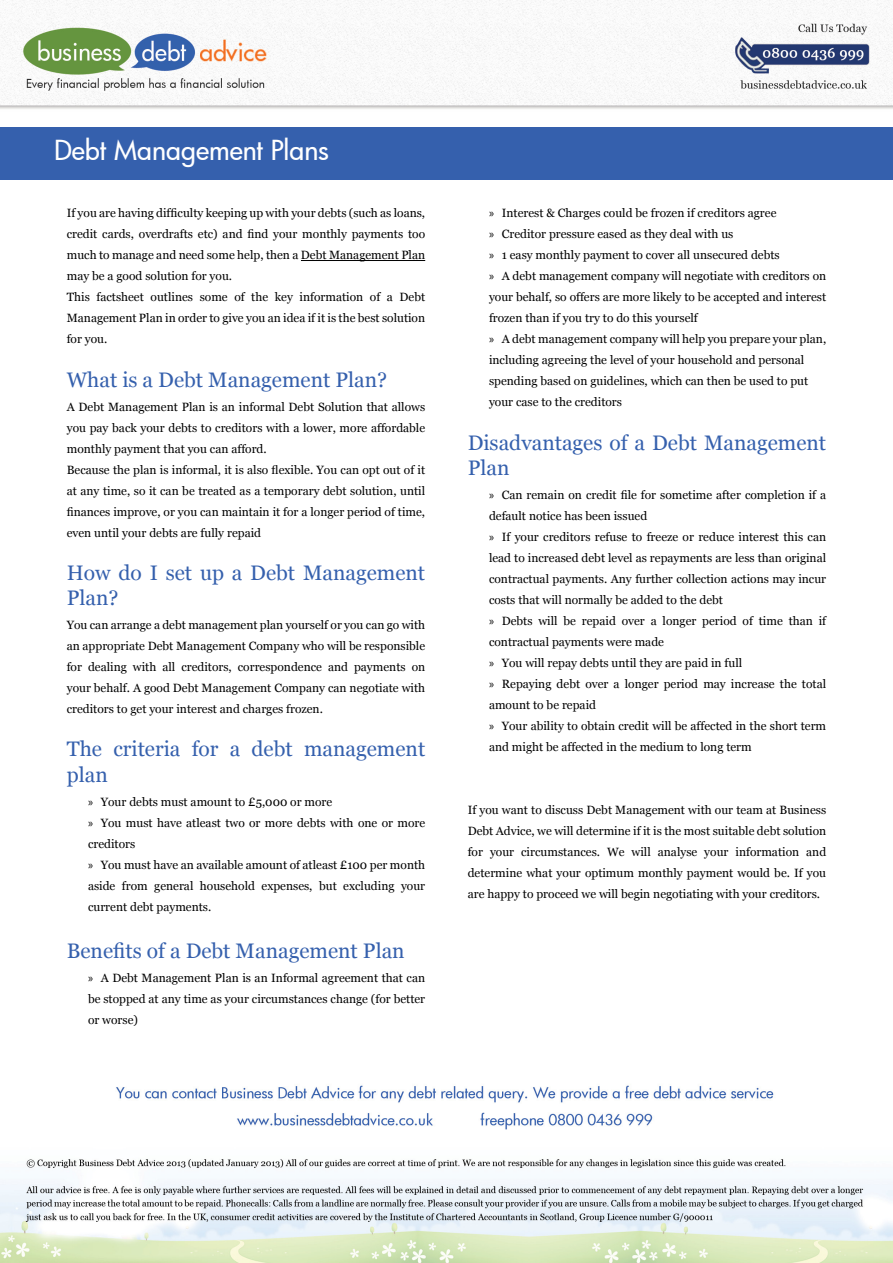
<style>
.page{position:relative;width:893px;height:1263px;background:#fff}
.page>*{position:absolute;margin:0;border:0;box-sizing:border-box;transform-origin:0 0}
.t1{font:500 27px "Futura";letter-spacing:-.005em;color:#fff}
.Headline{font:21px/25.2px "Georgia";color:#3560ad}
.Headline-2{font:12px/21px "Georgia";color:#000;text-align:justify}
.s1{font-family:"Myriad Pro"}
</style>
<div class="page">
<img style="left:0;top:0;width:892px;height:1262px">
<div style="left:0;top:127px;width:893px;height:53px;background:#3560ad"></div>
<hr style="left:301px;top:260px;width:124px;height:1px;background:#000">
<p class="t1" style="left:54px;top:132px;width:276px">Debt Management Plans</p>
<p class="Headline-2" style="left:67px;top:203px;width:360px">If you are having difficulty keeping up with your debts (such as loans,</p>
<p class="Headline-2" style="left:67px;top:224px;width:360px">credit cards, overdrafts etc) and find your monthly payments too much to manage and need some help, then a Debt Management Plan may be a good solution for you.</p>
<p class="Headline-2" style="left:67px;top:287px;width:360px">This factsheet outlines some of the key information of a Debt Management Plan in order to give you an idea if it is the best solution for you.</p>
<p class="Headline" style="left:67px;top:367px;width:322px">What is a Debt Management Plan?</p>
<p class="Headline-2" style="left:67px;top:396px;width:360px">A Debt Management Plan is an informal Debt Solution that allows you pay back your debts to creditors with a lower, more affordable monthly payment that you can afford.</p>
<p class="Headline-2" style="left:67px;top:459px;width:360px">Because the plan is informal, it is also flexible. You can opt out of it at any time, so it can be treated as a temporary debt solution, until finances improve, or you can maintain it for a longer period of time, even until your debts are fully repaid</p>
<p class="Headline" style="left:67px;top:560px;width:360px">How do I set up a Debt Management<br>Plan?</p>
<p class="Headline-2" style="left:67px;top:615px;width:360px">You can arrange a debt management plan yourself or you can go with an appropriate Debt Management Company who will be responsible for dealing with all creditors, correspondence and payments on your behalf. A good Debt Management Company can negotiate with creditors to get your interest and charges frozen.</p>
<p class="Headline" style="left:67px;top:737px;width:360px">The criteria for a debt management plan</p>
<p class="Headline-2" style="left:88px;top:791px;width:246px"><span class="s1">»</span> Your debts must amount to £5,000 or more</p>
<p class="Headline-2" style="left:88px;top:812px;width:339px"><span class="s1">»</span> You must have atleast two or more debts with one or more creditors</p>
<p class="Headline-2" style="left:88px;top:854px;width:339px"><span class="s1">»</span> You must have an available amount of atleast £100 per month aside from general household expenses, but excluding your current debt payments.</p>
<p class="Headline" style="left:67px;top:938px;width:339px">Benefits of a Debt Management Plan</p>
<p class="Headline-2" style="left:88px;top:967px;width:339px"><span class="s1">»</span> A Debt Management Plan is an Informal agreement that can be stopped at any time as your circumstances change (for better or worse)</p>
<p class="Headline-2" style="left:489px;top:203px;width:289px"><span class="s1">»</span> Interest &amp; Charges could be frozen if creditors agree</p>
<p class="Headline-2" style="left:489px;top:224px;width:246px"><span class="s1">»</span> Creditor pressure eased as they deal with us</p>
<p class="Headline-2" style="left:489px;top:245px;width:292px"><span class="s1">»</span> 1 easy monthly payment to cover all unsecured debts</p>
<p class="Headline-2" style="left:489px;top:266px;width:339px"><span class="s1">»</span> A debt management company will negotiate with creditors on your behalf, so offers are more likely to be accepted and interest frozen than if you try to do this yourself</p>
<p class="Headline-2" style="left:489px;top:329px;width:339px"><span class="s1">»</span> A debt management company will help you prepare your plan, including agreeing the level of your household and personal</p>
<p class="Headline-2" style="left:489px;top:371px;width:321px">spending based on guidelines, which can then be used to put</p>
<p class="Headline-2" style="left:489px;top:392px;width:135px">your case to the creditors</p>
<p class="Headline" style="left:468px;top:430px;width:360px">Disadvantages of a Debt Management<br>Plan</p>
<p class="Headline-2" style="left:489px;top:484px;width:339px"><span class="s1">»</span> Can remain on credit file for sometime after completion if a default notice has been issued</p>
<p class="Headline-2" style="left:489px;top:526px;width:339px"><span class="s1">»</span> If your creditors refuse to freeze or reduce interest this can lead to increased debt level as repayments are less than original contractual payments. Any further collection actions may incur costs that will normally be added to the debt</p>
<p class="Headline-2" style="left:489px;top:610px;width:339px"><span class="s1">»</span> Debts will be repaid over a longer period of time than if contractual payments were made</p>
<p class="Headline-2" style="left:489px;top:652px;width:255px"><span class="s1">»</span> You will repay debts until they are paid in full</p>
<p class="Headline-2" style="left:489px;top:673px;width:339px"><span class="s1">»</span> Repaying debt over a longer period may increase the total amount to be repaid</p>
<p class="Headline-2" style="left:489px;top:715px;width:339px"><span class="s1">»</span> Your ability to obtain credit will be affected in the short term and might be affected in the medium to long term</p>
<p class="Headline-2" style="left:468px;top:799px;width:360px">If you want to discuss Debt Management with our team at Business Debt Advice, we will determine if it is the most suitable debt solution for your circumstances. We will analyse your information and determine what your optimum monthly payment would be. If you are happy to proceed we will begin negotiating with your creditors.</p>
</div>
